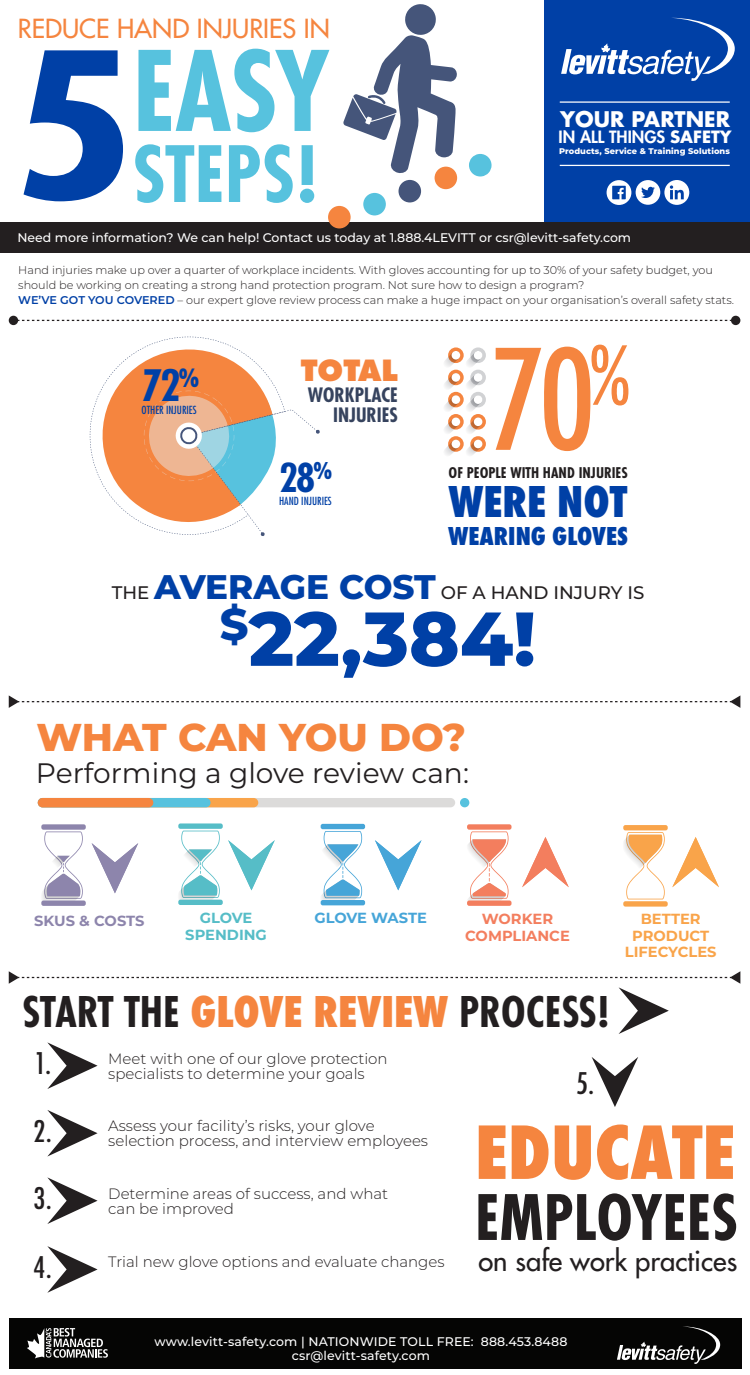
<style>
.page{position:relative;width:750px;height:1375px;background:#fff}
.page>*{position:absolute;margin:0;border:0;box-sizing:border-box;transform-origin:0 0}
.t1{font:condensed 135.25px "Futura Std";color:#f5853f}
.t2{font:700 121.5px "Futura PT Cond";color:#57c2de}
.t3{font:700 85.12px "Futura PT Cond";color:#57c2de}
.t4{font:800 80.12px "Futura PT Cond";color:#f5853f}
.t5{font:800 76.12px "Montserrat";color:#0040a6}
.t6{font:700 68.75px "Futura PT Cond";color:#231f20}
.t7{font:700 46.5px "Futura PT Cond";color:#231f20}
.t8{font:800 46.5px "Futura PT Cond";color:#0040a6}
.t9{font:700 condensed 42.12px "Futura Std";color:#0040a6}
.t10{font:800 38.75px "Montserrat";letter-spacing:-.005em;color:#f5853f}
.t11{font:700 condensed 38.62px "Futura Std";color:#0040a6}
.t12{font:500 32.75px "Futura PT Cond";color:#231f20}
.t13{font:800 28.38px "Futura Std";color:#f5853f}
.t14{font:28.12px "Montserrat";color:#231f20}
.t15{font:500 27.5px "Futura Std";color:#231f20}
.t16{font:800 27px "Futura PT Cond";color:#0040a6}
.t17{font:500 25.62px "Futura Std";color:#f5853f}
.t18{font:700 21px "Futura Std";color:#fff}
.t19{font:700 condensed 19.38px/20.5px "Futura Std";color:#36435e;text-align:right}
.t20{font:500 18.25px "Montserrat";color:#231f20}
.t21{font:800 16.5px "Futura Std";color:#fff}
.t22{font:700 16.25px "Futura PT Cond";color:#231f20}
.t23{font:300 15px/15px "Montserrat";color:#231f20}
.t24{font:700 14.62px/16.8px "Montserrat";color:#f9a44a;text-align:center}
.t25{font:700 14.62px/16.8px "Montserrat";color:#f37e5e;text-align:center}
.t26{font:700 14.62px/16.8px "Montserrat";color:#56bdc7;text-align:center}
.t27{font:700 14.62px "Montserrat";letter-spacing:-.005em;color:#8d85ac}
.t28{font:700 14.62px "Montserrat";letter-spacing:-.01em;color:#46a5d8}
.t29{font:500 12.5px/13.8px "Montserrat";color:#fff;text-align:center}
.t30{font:300 11.25px/15px "Montserrat";color:#231f20}
.t31{font:condensed 10.88px "Futura Std";color:#0040a6}
.t32{font:800 8.25px "Montserrat";letter-spacing:.01em;color:#fff}
.s1{font-size:222.62px;color:#0040a6}
.s2{font-weight:700}
.s3{font-weight:600;color:#0040a6}
.s4{font-weight:800;font-size:34.12px;color:#0040a6}
.s5{font-weight:800;color:#f5853f}
</style>
<div class="page">
<div style="left:38px;top:798px;width:417px;height:9px;background:#dcdbda;border-radius:5px"></div>
<div style="left:38px;top:798px;width:220px;height:9px;background:#f9a44a;border-radius:5px"></div>
<div style="left:38px;top:798px;width:173px;height:9px;background:#57c2de;border-radius:5px"></div>
<div style="left:38px;top:798px;width:115px;height:9px;background:#f5853f;border-radius:5px"></div>
<div style="left:460px;top:798px;width:9px;height:9px;background:#57c2de;border-radius:50%"></div>
<div style="left:544px;top:0;width:206px;height:242px;background:#0040a6"></div>
<div style="left:10px;top:1319px;width:732px;height:50px;background:#050504"></div>
<svg style="left:27px;top:1328px;width:81px;height:30px"></svg>
<svg style="left:617px;top:1326px;width:103px;height:38px"></svg>
<svg style="left:561px;top:18px;width:174px;height:63px"></svg>
<svg style="left:607px;top:180px;width:82px;height:25px"></svg>
<div style="left:0;top:222px;width:750px;height:31px;background:#231f20"></div>
<svg style="left:90px;top:337px;width:230px;height:199px"></svg>
<svg style="left:343px;top:4px;width:114px;height:170px"></svg>
<div style="left:328px;top:206px;width:23px;height:23px;background:#f5853f;border-radius:50%"></div>
<div style="left:363px;top:193px;width:23px;height:23px;background:#57c2de;border-radius:50%"></div>
<div style="left:398px;top:180px;width:23px;height:23px;background:#45557a;border-radius:50%"></div>
<div style="left:435px;top:167px;width:22px;height:22px;background:#f5853f;border-radius:50%"></div>
<svg style="left:469px;top:154px;width:23px;height:23px"></svg>
<hr style="left:560px;top:165px;width:170px;height:1px;background:#fff">
<hr style="left:560px;top:101px;width:170px;height:2px;background:#fff">
<svg style="left:18px;top:320px;width:713px;height:1px"></svg>
<div style="left:9px;top:316px;width:9px;height:9px;background:#231f20;border-radius:50%"></div>
<div style="left:731px;top:316px;width:9px;height:9px;background:#231f20;border-radius:50%"></div>
<svg style="left:9px;top:695px;width:731px;height:13px"></svg>
<svg style="left:448px;top:347px;width:16px;height:16px"></svg>
<svg style="left:470px;top:436px;width:16px;height:16px"></svg>
<svg style="left:470px;top:414px;width:16px;height:16px"></svg>
<div style="left:470px;top:392px;width:16px;height:15px;background:#d1d2d4;border-radius:50%"></div>
<div style="left:470px;top:370px;width:16px;height:15px;background:#d1d2d4;border-radius:50%"></div>
<svg style="left:470px;top:347px;width:16px;height:16px"></svg>
<svg style="left:444px;top:351px;width:38px;height:104px"></svg>
<div style="left:474px;top:351px;width:8px;height:9px;background:#fff;border-radius:50%"></div>
<svg style="left:92px;top:843px;width:46px;height:50px"></svg>
<svg style="left:9px;top:971px;width:731px;height:63px"></svg>
<svg style="left:41px;top:831px;width:42px;height:71px"></svg>
<div style="left:41px;top:824px;width:45px;height:6px;background:#8d85ac;border-radius:2px"></div>
<div style="left:41px;top:901px;width:45px;height:5px;background:#8d85ac;border-radius:2px"></div>
<svg style="left:228px;top:840px;width:47px;height:50px"></svg>
<svg style="left:178px;top:831px;width:42px;height:70px"></svg>
<div style="left:178px;top:823px;width:45px;height:6px;background:#56bdc7;border-radius:2px"></div>
<div style="left:178px;top:900px;width:45px;height:5px;background:#56bdc7;border-radius:2px"></div>
<svg style="left:375px;top:840px;width:47px;height:50px"></svg>
<svg style="left:320px;top:831px;width:42px;height:71px"></svg>
<div style="left:321px;top:824px;width:44px;height:5px;background:#46a5d8;border-radius:2px"></div>
<div style="left:321px;top:900px;width:44px;height:5px;background:#46a5d8;border-radius:2px"></div>
<svg style="left:522px;top:837px;width:47px;height:50px"></svg>
<svg style="left:468px;top:831px;width:41px;height:69px"></svg>
<div style="left:467px;top:824px;width:45px;height:6px;background:#f37e5e;border-radius:2px"></div>
<div style="left:467px;top:900px;width:45px;height:6px;background:#f37e5e;border-radius:2px"></div>
<svg style="left:672px;top:837px;width:47px;height:50px"></svg>
<svg style="left:624px;top:832px;width:41px;height:67px"></svg>
<div style="left:623px;top:825px;width:45px;height:5px;background:#f9a44a;border-radius:2px"></div>
<div style="left:623px;top:901px;width:45px;height:6px;background:#f9a44a;border-radius:2px"></div>
<svg style="left:47px;top:1042px;width:51px;height:47px"></svg>
<svg style="left:47px;top:1110px;width:51px;height:47px"></svg>
<svg style="left:47px;top:1177px;width:51px;height:47px"></svg>
<svg style="left:47px;top:1246px;width:51px;height:47px"></svg>
<svg style="left:592px;top:1057px;width:46px;height:50px"></svg>
<h3 class="t17" style="left:18px;top:12px;width:313px">REDUCE HAND INJURIES IN</h3>
<h2 class="t2" style="left:11px;top:20px;width:320px"><span class="s1">5</span>EASY</h2>
<h3 class="t3" style="left:132px;top:124px;width:189px">STEPS!</h3>
<h3 class="t18" style="left:560px;top:105px;width:171px">YOUR PARTNER</h3>
<h3 class="t21" style="left:559px;top:127px;width:175px">IN ALL THINGS <span class="s2">SAFETY</span></h3>
<p class="t32" style="left:559px;top:145px;width:172px">Products, Service &amp; Training Solutions</p>
<p class="t29" style="left:17px;top:230px;width:615px">Need more information? We can help! Contact us today at 1.888.4LEVITT or csr@levitt-safety.com</p>
<p class="t30" style="left:18px;top:262px;width:717px">Hand injuries make up over a quarter of workplace incidents. With gloves accounting for up to 30% of your safety budget, you should be working on creating a strong hand protection program. Not sure how to design a program?<br><span class="s3">WE’VE GOT YOU COVERED</span> – our expert glove review process can make a huge impact on your organisation’s overall safety stats.</p>
<h3 class="t9" style="left:142px;top:359px;width:60px">72<sup>%</sup></h3>
<p class="t31" style="left:142px;top:403px;width:56px">OTHER INJURIES</p>
<h3 class="t13" style="left:301px;top:353px;width:99px">TOTAL</h3>
<h3 class="t19" style="left:308px;top:385px;width:91px">WORKPLACE<br>INJURIES</h3>
<h3 class="t11" style="left:279px;top:454px;width:55px">28<sup>%</sup></h3>
<p class="t31" style="left:279px;top:494px;width:54px">HAND INJURIES</p>
<h1 class="t1" style="left:491px;top:319px;width:143px">70<sup>%</sup></h1>
<h3 class="t22" style="left:449px;top:463px;width:181px">OF PEOPLE WITH HAND INJURIES</h3>
<h3 class="t8" style="left:448px;top:474px;width:180px">WERE NOT</h3>
<h3 class="t16" style="left:448px;top:520px;width:182px">WEARING GLOVES</h3>
<h3 class="t20" style="left:112px;top:580px;width:534px">THE <span class="s4">AVERAGE COST</span> OF A HAND INJURY IS</h3>
<h3 class="t5" style="left:220px;top:583px;width:318px"><sup>$</sup>22,384!</h3>
<h3 class="t10" style="left:37px;top:709px;width:431px">WHAT CAN YOU DO?</h3>
<h3 class="t14" style="left:36px;top:753px;width:435px">Performing a glove review can:</h3>
<p class="t26" style="left:185px;top:909px;width:83px">GLOVE<br>SPENDING</p>
<p class="t28" style="left:314px;top:907px;width:114px">GLOVE WASTE</p>
<p class="t24" style="left:625px;top:910px;width:93px">BETTER<br>PRODUCT<br>LIFECYCLES</p>
<p class="t27" style="left:34px;top:910px;width:112px">SKUS &amp; COSTS</p>
<p class="t25" style="left:465px;top:910px;width:106px">WORKER<br>COMPLIANCE</p>
<h3 class="t7" style="left:22px;top:985px;width:590px">START THE <span class="s5">GLOVE REVIEW</span> PROCESS!</h3>
<h3 class="t12" style="left:34px;top:1044px;width:19px">1.</h3>
<h3 class="t23" style="left:108px;top:1050px;width:281px">Meet with one of our glove protection specialists to determine your goals</h3>
<h3 class="t23" style="left:33px;top:1133px;width:396px"><sup>2.</sup> selection process, and interview employees</h3>
<h3 class="t23" style="left:108px;top:1185px;width:281px">Determine areas of success, and what</h3>
<h3 class="t23" style="left:108px;top:1118px;width:268px">Assess your facility’s risks, your glove</h3>
<h3 class="t23" style="left:33px;top:1200px;width:202px"><sup>3.</sup> can be improved</h3>
<h3 class="t23" style="left:108px;top:1254px;width:338px">Trial new glove options and evaluate changes</h3>
<h3 class="t12" style="left:33px;top:1248px;width:20px">4.</h3>
<h3 class="t12" style="left:576px;top:1064px;width:20px">5.</h3>
<h3 class="t4" style="left:475px;top:1105px;width:262px">EDUCATE</h3>
<h3 class="t6" style="left:475px;top:1177px;width:265px">EMPLOYEES</h3>
<h3 class="t15" style="left:478px;top:1244px;width:260px">on safe work practices</h3>
<p class="t29" style="left:154px;top:1335px;width:415px">www.levitt-safety.com | NATIONWIDE TOLL FREE: 888.453.8488 csr@levitt-safety.com</p>
</div>
